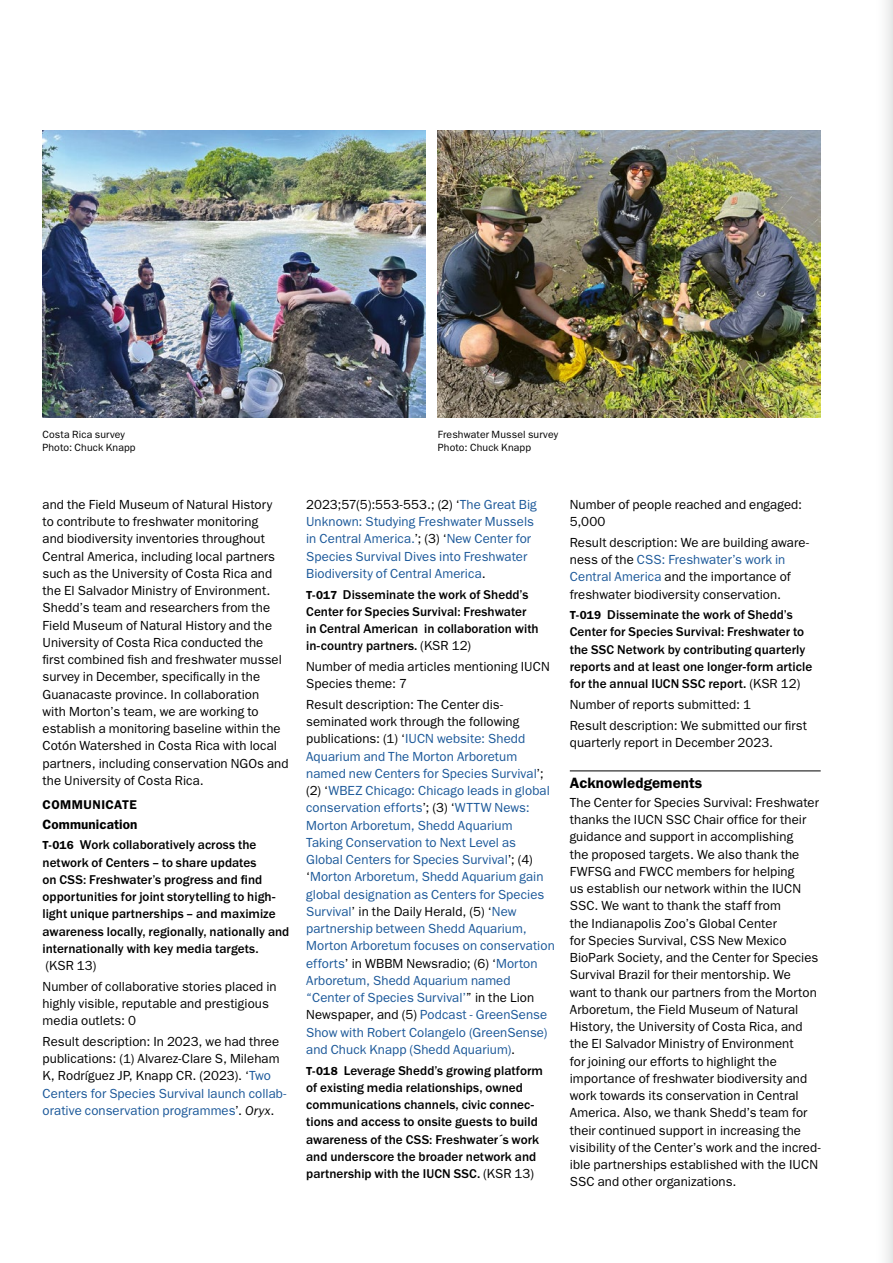
<style>
.page{position:relative;width:893px;height:1263px;background:#fff}
.page>*{position:absolute;margin:0;border:0;box-sizing:border-box;transform-origin:0 0}
.t1{font:600 15px "ITC Franklin Gothic Std";letter-spacing:.005em;color:#000}
.t2{font:600 13.5px "ITC Franklin Gothic Std";letter-spacing:.005em;color:#000}
.t3{font:13.2px/17.2px "ITC Franklin Gothic Std";letter-spacing:.005em;color:#000}
.t4{font:13.2px/17.2px "ITC Franklin Gothic Std";letter-spacing:.005em;color:#1b5899}
.t5{font:500 13.2px/17.2px "ITC Franklin Gothic Std";letter-spacing:.005em;color:#000}
.t6{font:600 12.75px "ITC Franklin Gothic Std";letter-spacing:.035em;color:#000}
.t7{font:10.5px/12.8px "ITC Franklin Gothic Std";letter-spacing:.01em;color:#000}
.s1{font-weight:600;font-size:11.7px}
.s2{color:#1b5899}
.s3{font-style:italic}
.s4{color:#000}
.s5{font-weight:400}
</style>
<div class="page">
<div style="left:872px;top:0;width:21px;height:1263px;background:linear-gradient(to bottom,#f7f8f8,#f7f8f8)"></div>
<hr style="left:570px;top:771px;width:251px;height:1px;background:#000">
<img style="left:438px;top:131px;width:383px;height:287px">
<img style="left:43px;top:131px;width:382px;height:287px">
<p class="t7" style="left:43px;top:428px;width:95px">Costa Rica survey<br>Photo: Chuck Knapp</p>
<p class="t7" style="left:438px;top:428px;width:122px">Freshwater Mussel survey<br>Photo: Chuck Knapp</p>
<p class="t3" style="left:43px;top:496px;width:248px">and the Field Museum of Natural History<br>to contribute to freshwater monitoring<br>and biodiversity inventories throughout Central America, including local partners such as the University of Costa Rica and the El Salvador Ministry of Environment.<br>Shedd’s team and researchers from the Field Museum of Natural History and the University of Costa Rica conducted the first combined fish and freshwater mussel survey in December, specifically in the Guanacaste province. In collaboration<br>with Morton’s team, we are working to establish a monitoring baseline within the Cotón Watershed in Costa Rica with local partners, including conservation NGOs and the University of Costa Rica.</p>
<p class="t6" style="left:43px;top:797px;width:96px">COMMUNICATE</p>
<p class="t2" style="left:43px;top:816px;width:96px">Communication</p>
<p class="t5" style="left:43px;top:836px;width:248px"><span class="s1">T-016</span> Work collaboratively across the network of Centers – to share updates<br>on CSS: Freshwater’s progress and find opportunities for joint storytelling to high&shy;light unique partnerships – and maximize awareness locally, regionally, nationally and internationally with key media targets.</p>
<p class="t3" style="left:43px;top:955px;width:236px;line-height:20.7px">(KSR 13)<br>Number of collaborative stories placed in</p>
<p class="t3" style="left:43px;top:995px;width:228px">highly visible, reputable and prestigious media outlets: 0</p>
<p class="t3" style="left:43px;top:1033px;width:246px">Result description: In 2023, we had three publications: (1) Alvarez-Clare S, Mileham K, Rodríguez JP, Knapp CR. (2023). ‘<span class="s2">Two Centers for Species Survival launch collab&shy;orative conservation programmes</span>’. <span class="s3">Oryx</span>.</p>
<p class="t4" style="left:306px;top:496px;width:232px"><span class="s4">2023;57(5):553-553.; (2) ‘</span>The Great Big Unknown: Studying Freshwater Mussels in Central America.<span class="s4">’; (3) ‘</span>New Center for Species Survival Dives into Freshwater Biodiversity of Central America<span class="s4">.</span></p>
<p class="t5" style="left:306px;top:586px;width:234px"><span class="s1">T-017</span> Disseminate the work of Shedd’s Center for Species Survival: Freshwater in Central American in collaboration with in-country partners. <span class="s5">(KSR 12)</span></p>
<p class="t3" style="left:306px;top:658px;width:245px">Number of media articles mentioning IUCN<br>Species theme: 7</p>
<p class="t4" style="left:306px;top:696px;width:250px"><span class="s4">Result description: The Center dis&shy;seminated work through the following publications: (1) ‘</span>IUCN website: Shedd Aquarium and The Morton Arboretum named new Centers for Species Survival<span class="s4">’; (2) ‘</span>WBEZ Chicago: Chicago leads in global conservation efforts<span class="s4">’; (3) ‘</span>WTTW News:<br>Morton Arboretum, Shedd Aquarium<br>Taking Conservation to Next Level as Global Centers for Species Survival<span class="s4">’; (4) ‘</span>Morton Arboretum, Shedd Aquarium gain global designation as Centers for Species Survival<span class="s4">’ in the Daily Herald, (5) ‘</span>New partnership between Shedd Aquarium, Morton Arboretum focuses on conservation efforts<span class="s4">’ in WBBM Newsradio; (6) ‘</span>Morton Arboretum, Shedd Aquarium named “Center of Species Survival’<span class="s4">” in the Lion Newspaper, and (5)</span> Podcast - GreenSense Show with Robert Colangelo (GreenSense) and Chuck Knapp (Shedd Aquarium)<span class="s4">.</span></p>
<p class="t5" style="left:306px;top:1062px;width:238px"><span class="s1">T-018</span> Leverage Shedd’s growing platform of existing media relationships, owned communications channels, civic connec&shy;tions and access to onsite guests to build awareness of the CSS: Freshwater´s work and underscore the broader network and partnership with the IUCN SSC. <span class="s5">(KSR 13)</span></p>
<p class="t3" style="left:570px;top:496px;width:234px">Number of people reached and engaged:<br>5,000</p>
<p class="t3" style="left:570px;top:534px;width:241px">Result description: We are building aware&shy;ness of the <span class="s2">CSS: Freshwater’s work in Central America</span> and the importance of freshwater biodiversity conservation.</p>
<p class="t5" style="left:570px;top:606px;width:244px"><span class="s1">T-019</span> Disseminate the work of Shedd’s Center for Species Survival: Freshwater to the SSC Network by contributing quarterly reports and at least one longer-form article for the annual IUCN SSC report. <span class="s5">(KSR 12)</span></p>
<p class="t3" style="left:570px;top:694px;width:239px;line-height:20.7px">Number of reports submitted: 1<br>Result description: We submitted our first</p>
<p class="t3" style="left:570px;top:734px;width:205px">quarterly report in December 2023.</p>
<p class="t1" style="left:570px;top:774px;width:134px">Acknowledgements</p>
<p class="t3" style="left:570px;top:794px;width:252px">The Center for Species Survival: Freshwater thanks the IUCN SSC Chair office for their guidance and support in accomplishing<br>the proposed targets. We also thank the FWFSG and FWCC members for helping<br>us establish our network within the IUCN SSC. We want to thank the staff from<br>the Indianapolis Zoo’s Global Center<br>for Species Survival, CSS New Mexico BioPark Society, and the Center for Species Survival Brazil for their mentorship. We want to thank our partners from the Morton Arboretum, the Field Museum of Natural History, the University of Costa Rica, and the El Salvador Ministry of Environment<br>for joining our efforts to highlight the importance of freshwater biodiversity and work towards its conservation in Central America. Also, we thank Shedd’s team for their continued support in increasing the visibility of the Center’s work and the incred&shy;ible partnerships established with the IUCN SSC and other organizations.</p>
</div>
